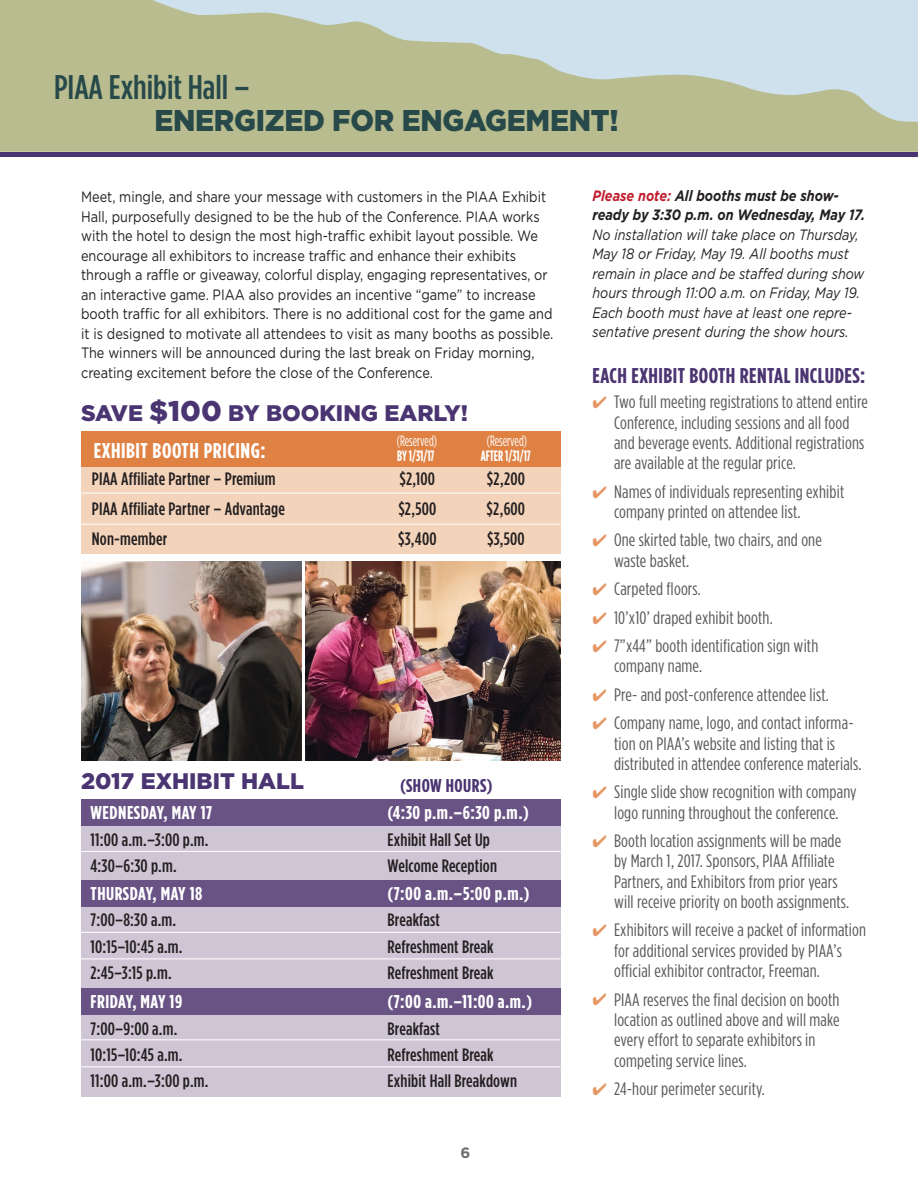
<style>
.page{position:relative;width:918px;height:1188px;background:#fff}
.page>*{position:absolute;margin:0;border:0;box-sizing:border-box;transform-origin:0 0}
.t1{font:500 34.2px "Gotham Condensed";color:#274949;scale:1.05 1}
.t2{font:900 30px "Gotham";letter-spacing:-.01em;color:#274949;scale:.95 1}
.t3{font:900 22.5px "Gotham";color:#4a3471}
.t4{font:700 21.3px "Gotham Condensed";letter-spacing:.02em;color:#4a3471;scale:1.05 1}
.t5{font:700 21.3px "Gotham Condensed";letter-spacing:.025em;color:#fff;scale:1.05 1}
.t6{font:700 18.6px "Gotham Condensed";letter-spacing:.025em;color:#fff;scale:1.05 1}
.t7{font:700 18.6px "Gotham Condensed";letter-spacing:.025em;color:#4a3471;scale:1.05 1}
.t8{font:18px/20.2px "Gotham Condensed";letter-spacing:.01em;color:#58595b}
.t9{font:500 18px "Gotham Condensed";letter-spacing:.01em;color:#231f20}
.t10{font:15px/19.5px "Gotham";color:#231f20;scale:.85 1}
.t11{font:italic 15px/19.5px "Gotham";color:#231f20;scale:.85 1}
.t12{font:italic 700 15px/19.5px "Gotham";color:#231f20;scale:.85 1}
.t13{font:700 15px "Gotham Condensed";color:#fff;scale:.85 1}
.t14{font:15px "Gotham Condensed";color:#fff;scale:.85 1}
.t15{font:700 15px "Gotham";color:#6d6f71}
.s1{font-size:28.5px}
.s2{color:#bf1e2d}
.s3{color:#e59663}
</style>
<div class="page">
<svg style="left:0;top:0;width:918px;height:152px;background:#bec7aa"></svg>
<div style="left:0;top:152px;width:918px;height:5px;background:#4a3471"></div>
<div style="left:81px;top:467px;width:480px;height:87px;background:#f3d3ba"></div>
<div style="left:81px;top:431px;width:480px;height:35px;background:#df8143"></div>
<hr style="left:81px;top:493px;width:480px;height:1px;background:#fff">
<hr style="left:81px;top:524px;width:480px;height:1px;background:#fff">
<div style="left:81px;top:815px;width:480px;height:282px;background:#cfc6d5"></div>
<div style="left:81px;top:799px;width:480px;height:27px;background:#685384"></div>
<div style="left:81px;top:880px;width:480px;height:27px;background:#685384"></div>
<div style="left:81px;top:988px;width:480px;height:27px;background:#685384"></div>
<hr style="left:81px;top:851px;width:480px;height:1px;background:#fff">
<hr style="left:81px;top:932px;width:480px;height:1px;background:#fff">
<hr style="left:81px;top:959px;width:480px;height:1px;background:#fff">
<hr style="left:81px;top:1040px;width:480px;height:1px;background:#fff">
<hr style="left:81px;top:1067px;width:480px;height:1px;background:#fff">
<img style="left:81px;top:562px;width:220px;height:199px">
<img style="left:306px;top:562px;width:255px;height:199px">
<h1 class="t1" style="left:54px;top:66px;width:188px">PIAA Exhibit Hall –</h1>
<h2 class="t2" style="left:154px;top:99px;width:490px">ENERGIZED FOR ENGAGEMENT!</h2>
<p class="t10" style="left:81px;top:187px;width:557px">Meet, mingle, and share your message with customers in the PIAA Exhibit Hall, purposefully designed to be the hub of the Conference. PIAA works with the hotel to design the most high-traffic exhibit layout possible. We encourage all exhibitors to increase traffic and enhance their exhibits through a raffle or giveaway, colorful display, engaging representatives, or an interactive game. PIAA also provides an incentive “game” to increase booth traffic for all exhibitors. There is no additional cost for the game and it is designed to motivate all attendees to visit as many booths as possible.<br>The winners will be announced during the last break on Friday morning, creating excitement before the close of the Conference.</p>
<p class="t3" style="left:81px;top:398px;width:389px">SAVE <span class="s1">$100</span> BY BOOKING EARLY!</p>
<p class="t5" style="left:94px;top:437px;width:165px">EXHIBIT BOOTH PRICING:</p>
<p class="t14" style="left:397px;top:431px;width:49px">(Reserved)</p>
<p class="t14" style="left:487px;top:431px;width:49px">(Reserved)</p>
<p class="t13" style="left:397px;top:446px;width:46px">BY 1/31/17</p>
<p class="t13" style="left:481px;top:446px;width:60px">AFTER 1/31/17</p>
<p class="t9" style="left:92px;top:467px;width:185px">PIAA Affiliate Partner – Premium</p>
<p class="t9" style="left:399px;top:467px;width:37px">$2,100</p>
<p class="t9" style="left:487px;top:467px;width:40px">$2,200</p>
<p class="t9" style="left:92px;top:498px;width:195px">PIAA Affiliate Partner – Advantage</p>
<p class="t9" style="left:398px;top:498px;width:39px">$2,500</p>
<p class="t9" style="left:487px;top:498px;width:40px">$2,600</p>
<p class="t9" style="left:92px;top:528px;width:77px">Non-member</p>
<p class="t9" style="left:398px;top:528px;width:40px">$3,400</p>
<p class="t9" style="left:487px;top:528px;width:39px">$3,500</p>
<p class="t3" style="left:81px;top:765px;width:224px">2017 EXHIBIT HALL</p>
<p class="t6" style="left:91px;top:802px;width:117px">WEDNESDAY, MAY 17</p>
<p class="t6" style="left:388px;top:802px;width:136px">(4:30 p.m.–6:30 p.m.)</p>
<p class="t9" style="left:91px;top:828px;width:119px">11:00 a.m.–3:00 p.m.</p>
<p class="t9" style="left:388px;top:828px;width:104px">Exhibit Hall Set Up</p>
<p class="t9" style="left:91px;top:855px;width:88px">4:30–6:30 p.m.</p>
<p class="t9" style="left:388px;top:855px;width:111px">Welcome Reception</p>
<p class="t6" style="left:91px;top:882px;width:108px">THURSDAY, MAY 18</p>
<p class="t6" style="left:388px;top:882px;width:137px">(7:00 a.m.–5:00 p.m.)</p>
<p class="t9" style="left:91px;top:909px;width:87px">7:00–8:30 a.m.</p>
<p class="t9" style="left:388px;top:909px;width:54px">Breakfast</p>
<p class="t9" style="left:91px;top:935px;width:93px">10:15–10:45 a.m.</p>
<p class="t9" style="left:388px;top:935px;width:107px">Refreshment Break</p>
<p class="t9" style="left:91px;top:961px;width:83px">2:45–3:15 p.m.</p>
<p class="t9" style="left:388px;top:961px;width:107px">Refreshment Break</p>
<p class="t6" style="left:91px;top:990px;width:89px">FRIDAY, MAY 19</p>
<p class="t6" style="left:388px;top:990px;width:139px">(7:00 a.m.–11:00 a.m.)</p>
<p class="t9" style="left:91px;top:1017px;width:88px">7:00–9:00 a.m.</p>
<p class="t9" style="left:388px;top:1017px;width:54px">Breakfast</p>
<p class="t9" style="left:91px;top:1043px;width:93px">10:15–10:45 a.m.</p>
<p class="t9" style="left:388px;top:1043px;width:107px">Refreshment Break</p>
<p class="t9" style="left:91px;top:1070px;width:119px">11:00 a.m.–3:00 p.m.</p>
<p class="t9" style="left:388px;top:1070px;width:131px">Exhibit Hall Breakdown</p>
<p class="t7" style="left:400px;top:774px;width:90px">(SHOW HOURS)</p>
<p class="t15" style="left:460px;top:1143px;width:11px">6</p>
<p class="t12" style="left:592px;top:186px;width:322px"><span class="s2">Please note:</span> All booths must be show&shy;ready by 3:30 p.m. on Wednesday, May 17.</p>
<p class="t11" style="left:592px;top:225px;width:321px">No installation will take place on Thursday, May 18 or Friday, May 19. All booths must remain in place and be staffed during show hours through 11:00 a.m. on Friday, May 19.<br>Each booth must have at least one repre&shy;sentative present during the show hours.</p>
<p class="t4" style="left:592px;top:362px;width:261px">EACH EXHIBIT BOOTH RENTAL INCLUDES:</p>
<p class="t8" style="left:614px;top:392px;width:255px;text-indent:-22px"><span class="s3">✔</span> Two full meeting registrations to attend entire Conference, including sessions and all food and beverage events. Additional registrations are available at the regular price.</p>
<p class="t8" style="left:614px;top:481px;width:232px;text-indent:-22px"><span class="s3">✔</span> Names of individuals representing exhibit company printed on attendee list.</p>
<p class="t8" style="left:614px;top:530px;width:209px;text-indent:-22px"><span class="s3">✔</span> One skirted table, two chairs, and one waste basket.</p>
<p class="t8" style="left:592px;top:579px;width:110px"><span class="s3">✔</span> Carpeted floors.</p>
<p class="t8" style="left:592px;top:607px;width:182px"><span class="s3">✔</span> 10’x10’ draped exhibit booth.</p>
<p class="t8" style="left:614px;top:635px;width:206px;text-indent:-22px"><span class="s3">✔</span> 7”x44” booth identification sign with company name.</p>
<p class="t8" style="left:592px;top:684px;width:238px"><span class="s3">✔</span> Pre- and post-conference attendee list.</p>
<p class="t8" style="left:614px;top:713px;width:249px;text-indent:-22px"><span class="s3">✔</span> Company name, logo, and contact informa&shy;tion on PIAA’s website and listing that is distributed in attendee conference materials.</p>
<p class="t8" style="left:592px;top:782px;width:266px;text-align:center"><span class="s3">✔</span> Single slide show recognition with company logo running throughout the conference.</p>
<p class="t8" style="left:614px;top:830px;width:237px;text-indent:-22px"><span class="s3">✔</span> Booth location assignments will be made by March 1, 2017. Sponsors, PIAA Affiliate Partners, and Exhibitors from prior years will receive priority on booth assignments.</p>
<p class="t8" style="left:614px;top:920px;width:254px;text-indent:-22px"><span class="s3">✔</span> Exhibitors will receive a packet of information for additional services provided by PIAA’s official exhibitor contractor, Freeman.</p>
<p class="t8" style="left:614px;top:989px;width:227px;text-indent:-22px"><span class="s3">✔</span> PIAA reserves the final decision on booth location as outlined above and will make every effort to separate exhibitors in competing service lines.</p>
<p class="t8" style="left:592px;top:1078px;width:174px"><span class="s3">✔</span> 24-hour perimeter security.</p>
</div>
